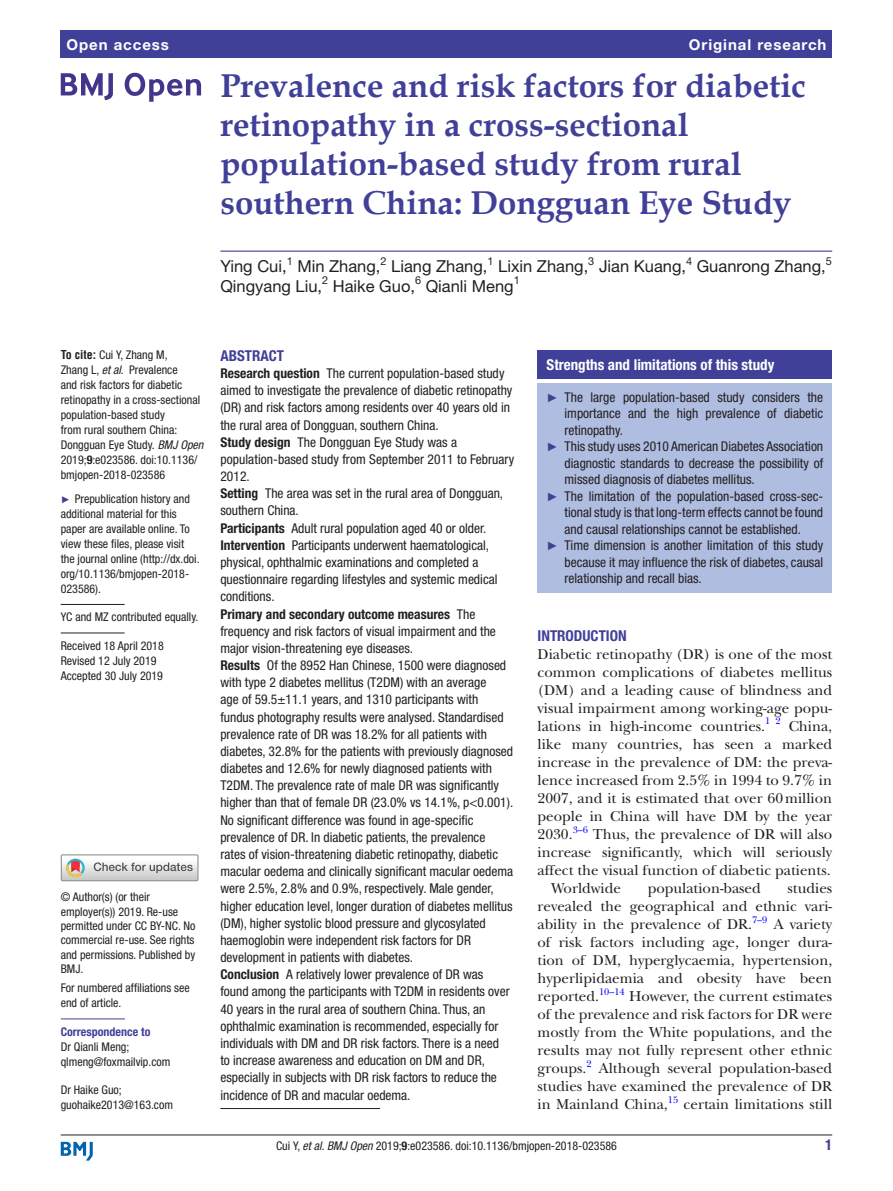
<style>
.page{position:relative;width:893px;height:1191px;background:#fff}
.page>*{position:absolute;margin:0;border:0;box-sizing:border-box;transform-origin:0 0}
.t1{font:700 33px/39px "Book Antiqua";color:#414099}
.t2{font:16.5px "Helvetica Neue LT Std";color:#231f20}
.t3{font:15px/18px "New Baskerville";color:#231f20;text-align:justify}
.t4{font:700 condensed 15px "Helvetica Neue LT Std";color:#fff}
.t5{font:700 15px "Helvetica Neue LT Std";letter-spacing:.065em;color:#fff}
.t6{font:700 condensed 15px "Helvetica Neue LT Std";color:#414099}
.t7{font:condensed 13.5px/17.1px "Helvetica Neue LT Std";color:#231f20}
.t8{font:condensed 12px/15px "Helvetica Neue LT Std";color:#231f20}
.t9{font:700 condensed 12px "Helvetica Neue LT Std";color:#414099}
.t10{font:10.95px "Helvetica Neue LT Std";color:#231f20}
.t11{font:9.9px "New Baskerville";color:#00f}
.s1{font-family:"Helvetica LT Std";font-weight:700}
.s2{font-style:italic}
.s3{font-weight:700}
.s4{font-family:"Arial";font-stretch:normal;font-size:9.75px;color:#414099}
.s5{font-family:"Arial";font-stretch:normal;font-size:12px;color:#414099}
</style>
<div class="page">
<hr style="left:61px;top:1134px;width:771px;height:1px;background:#231f20">
<svg style="left:61px;top:1141px;width:32px;height:19px"></svg>
<div style="left:61px;top:31px;width:771px;height:27px;background:#414099"></div>
<hr style="left:220px;top:250px;width:612px;height:2px;background:#414099">
<hr style="left:61px;top:604px;width:64px;height:1px;background:#231f20">
<hr style="left:61px;top:632px;width:64px;height:1px;background:#231f20">
<hr style="left:61px;top:1018px;width:64px;height:1px;background:#414099">
<svg style="left:61px;top:73px;width:52px;height:27px"></svg>
<svg style="left:125px;top:73px;width:76px;height:29px"></svg>
<div style="left:61px;top:854px;width:138px;height:27px;border:1px solid #969090"></div>
<svg style="left:61px;top:855px;width:137px;height:25px"></svg>
<hr style="left:220px;top:1108px;width:160px;height:1px;background:#231f20">
<div style="left:538px;top:350px;width:294px;height:29px;background:#414099"></div>
<div style="left:538px;top:383px;width:294px;height:209px;background:#afbde1"></div>
<p class="t5" style="left:66px;top:35px;width:104px">Open access</p>
<p class="t5" style="left:689px;top:35px;width:139px">Original research</p>
<h1 class="t1" style="left:220px;top:66px;width:587px">Prevalence and risk factors for diabetic retinopathy in a cross-sectional population-based study from rural southern China: Dongguan Eye Study</h1>
<p class="t2" style="left:220px;top:257px;width:68px">Ying Cui,</p>
<p class="t10" style="left:287px;top:254px;width:8px">1</p>
<p class="t2" style="left:297px;top:257px;width:85px">Min Zhang,</p>
<p class="t10" style="left:381px;top:254px;width:8px">2</p>
<p class="t2" style="left:391px;top:257px;width:98px">Liang Zhang,</p>
<p class="t10" style="left:487px;top:254px;width:8px">1</p>
<p class="t2" style="left:498px;top:257px;width:92px">Lixin Zhang,</p>
<p class="t10" style="left:588px;top:254px;width:8px">3</p>
<p class="t2" style="left:599px;top:257px;width:89px">Jian Kuang,</p>
<p class="t10" style="left:686px;top:254px;width:8px">4</p>
<p class="t2" style="left:697px;top:257px;width:130px">Guanrong Zhang,</p>
<p class="t10" style="left:826px;top:254px;width:8px">5</p>
<p class="t2" style="left:220px;top:276px;width:103px">Qingyang Liu,</p>
<p class="t10" style="left:322px;top:274px;width:8px">2</p>
<p class="t2" style="left:333px;top:276px;width:84px">Haike Guo,</p>
<p class="t10" style="left:415px;top:274px;width:8px">6</p>
<p class="t2" style="left:426px;top:276px;width:90px">Qianli Meng</p>
<p class="t10" style="left:514px;top:274px;width:8px">1</p>
<p class="t8" style="left:61px;top:347px;width:144px"><span class="s1">To cite:</span> Cui Y, Zhang M,<br>Zhang L, <span class="s2">et al</span>. Prevalence<br>and risk factors for diabetic retinopathy in a cross-sectional population-based study<br>from rural southern China:<br>Dongguan Eye Study. <span class="s2">BMJ Open<br></span>2019;<span class="s3">9</span>:e023586. doi:10.1136/ bmjopen-2018-023586</p>
<p class="t8" style="left:61px;top:491px;width:140px"><span class="s4">►</span> Prepublication history and additional material for this paper are available online. To view these files, please visit the journal online (http://dx.doi. org/10.1136/bmjopen-2018-<br>023586).</p>
<p class="t8" style="left:61px;top:609px;width:139px">YC and MZ contributed equally.</p>
<p class="t8" style="left:61px;top:638px;width:105px">Received 18 April 2018<br>Revised 12 July 2019<br>Accepted 30 July 2019</p>
<p class="t8" style="left:61px;top:889px;width:136px;line-height:14.4px">© Author(s) (or their employer(s)) 2019. Re-use permitted under CC BY-NC. No commercial re-use. See rights and permissions. Published by<br>BMJ.</p>
<p class="t8" style="left:61px;top:980px;width:130px">For numbered affiliations see end of article.</p>
<p class="t9" style="left:61px;top:1024px;width:91px">Correspondence to</p>
<p class="t8" style="left:61px;top:1039px;width:111px">Dr Qianli Meng; qlmeng@foxmailvip.com</p>
<p class="t8" style="left:61px;top:1082px;width:114px">Dr Haike Guo; guohaike2013@163.com</p>
<p class="t6" style="left:220px;top:346px;width:65px">Abstract</p>
<p class="t7" style="left:220px;top:364px;width:295px"><span class="s3">Research question</span> The current population-based study aimed to investigate the prevalence of diabetic retinopathy (DR) and risk factors among residents over 40 years old in the rural area of Dongguan, southern China.<br><span class="s3">Study design</span> The Dongguan Eye Study was a population-based study from September 2011 to February 2012.<br><span class="s3">Setting</span> The area was set in the rural area of Dongguan, southern China.<br><span class="s3">Participants</span> Adult rural population aged 40 or older.<br><span class="s3">Intervention</span> Participants underwent haematological, physical, ophthalmic examinations and completed a questionnaire regarding lifestyles and systemic medical conditions.<br><span class="s3">Primary and secondary outcome measures</span> The frequency and risk factors of visual impairment and the major vision-threatening eye diseases.<br><span class="s3">Results</span> Of the 8952 Han Chinese, 1500 were diagnosed with type 2 diabetes mellitus (T2DM) with an average<br>age of 59.5±11.1 years, and 1310 participants with fundus photography results were analysed. Standardised prevalence rate of DR was 18.2% for all patients with diabetes, 32.8% for the patients with previously diagnosed diabetes and 12.6% for newly diagnosed patients with T2DM. The prevalence rate of male DR was significantly higher than that of female DR (23.0% vs 14.1%, p&lt;0.001).<br>No significant difference was found in age-specific prevalence of DR. In diabetic patients, the prevalence<br>rates of vision-threatening diabetic retinopathy, diabetic macular oedema and clinically significant macular oedema were 2.5%, 2.8% and 0.9%, respectively. Male gender, higher education level, longer duration of diabetes mellitus (DM), higher systolic blood pressure and glycosylated haemoglobin were independent risk factors for DR development in patients with diabetes.<br><span class="s3">Conclusion</span> A relatively lower prevalence of DR was found among the participants with T2DM in residents over 40 years in the rural area of southern China. Thus, an ophthalmic examination is recommended, especially for individuals with DM and DR risk factors. There is a need<br>to increase awareness and education on DM and DR, especially in subjects with DR risk factors to reduce the incidence of DR and macular oedema.</p>
<p class="t4" style="left:547px;top:355px;width:229px">Strengths and limitations of this study</p>
<p class="t7" style="left:547px;top:388px;width:278px"><span class="s5">►</span> The large population-based study considers the</p>
<p class="t7" style="left:565px;top:405px;width:260px">importance and the high prevalence of diabetic</p>
<p class="t7" style="left:565px;top:421px;width:60px">retinopathy.</p>
<p class="t7" style="left:547px;top:438px;width:278px"><span class="s5">►</span> This study uses 2010 American Diabetes Association</p>
<p class="t7" style="left:565px;top:454px;width:260px">diagnostic standards to decrease the possibility of</p>
<p class="t7" style="left:565px;top:471px;width:192px">missed diagnosis of diabetes mellitus.</p>
<p class="t7" style="left:547px;top:487px;width:278px"><span class="s5">►</span> The limitation of the population-based cross-sec-</p>
<p class="t7" style="left:565px;top:504px;width:260px">tional study is that long-term effects cannot be found</p>
<p class="t7" style="left:565px;top:520px;width:238px">and causal relationships cannot be established.</p>
<p class="t7" style="left:547px;top:537px;width:278px"><span class="s5">►</span> Time dimension is another limitation of this study</p>
<p class="t7" style="left:565px;top:553px;width:260px">because it may influence the risk of diabetes, causal</p>
<p class="t7" style="left:565px;top:570px;width:139px">relationship and recall bias.</p>
<p class="t6" style="left:538px;top:627px;width:91px">Introduction</p>
<p class="t3" style="left:538px;top:645px;width:296px">Diabetic retinopathy (DR) is one of the most common complications of diabetes mellitus (DM) and a leading cause of blindness and visual impairment among working-age popu&shy;lations in high-income countries.</p>
<p class="t11" style="left:765px;top:715px;width:17px">1 2</p>
<p class="t3" style="left:538px;top:717px;width:296px;text-indent:251px">China, like many countries, has seen a marked increase in the prevalence of DM: the preva&shy;lence increased from 2.5% in 1994 to 9.7% in 2007, and it is estimated that over 60million people in China will have DM by the year 2030.</p>
<p class="t11" style="left:573px;top:823px;width:17px">3–6</p>
<p class="t3" style="left:593px;top:825px;width:241px">Thus, the prevalence of DR will also</p>
<p class="t3" style="left:538px;top:843px;width:296px">increase significantly, which will seriously</p>
<p class="t3" style="left:538px;top:861px;width:295px">affect the visual function of diabetic patients.</p>
<p class="t3" style="left:551px;top:879px;width:71px">Worldwide</p>
<p class="t3" style="left:648px;top:879px;width:115px">population-based</p>
<p class="t3" style="left:538px;top:879px;width:296px;text-indent:250px">studies revealed the geographical and ethnic vari&shy;ability in the prevalence of DR.</p>
<p class="t11" style="left:752px;top:913px;width:17px">7–9</p>
<p class="t3" style="left:538px;top:915px;width:296px;text-indent:236px">A variety of risk factors including age, longer dura&shy;tion of DM, hyperglycaemia, hypertension, hyperlipidaemia and obesity have been reported.</p>
<p class="t11" style="left:599px;top:985px;width:27px">10–14</p>
<p class="t3" style="left:538px;top:987px;width:296px;text-indent:91px">However, the current estimates of the prevalence and risk factors for DR were mostly from the White populations, and the results may not fully represent other ethnic groups.</p>
<p class="t11" style="left:586px;top:1057px;width:7px">2</p>
<p class="t3" style="left:538px;top:1059px;width:296px;text-indent:61px">Although several population-based studies have examined the prevalence of DR in Mainland China,</p>
<p class="t11" style="left:668px;top:1093px;width:12px">15</p>
<p class="t3" style="left:684px;top:1095px;width:150px">certain limitations still</p>
<p class="t8" style="left:276px;top:1137px;width:342px">Cui Y, <span class="s2">et al</span>. <span class="s2">BMJ Open</span> 2019;<span class="s3">9</span>:e023586. doi:10.1136/bmjopen-2018-023586</p>
<p class="t6" style="left:825px;top:1135px;width:9px">1</p>
</div>
